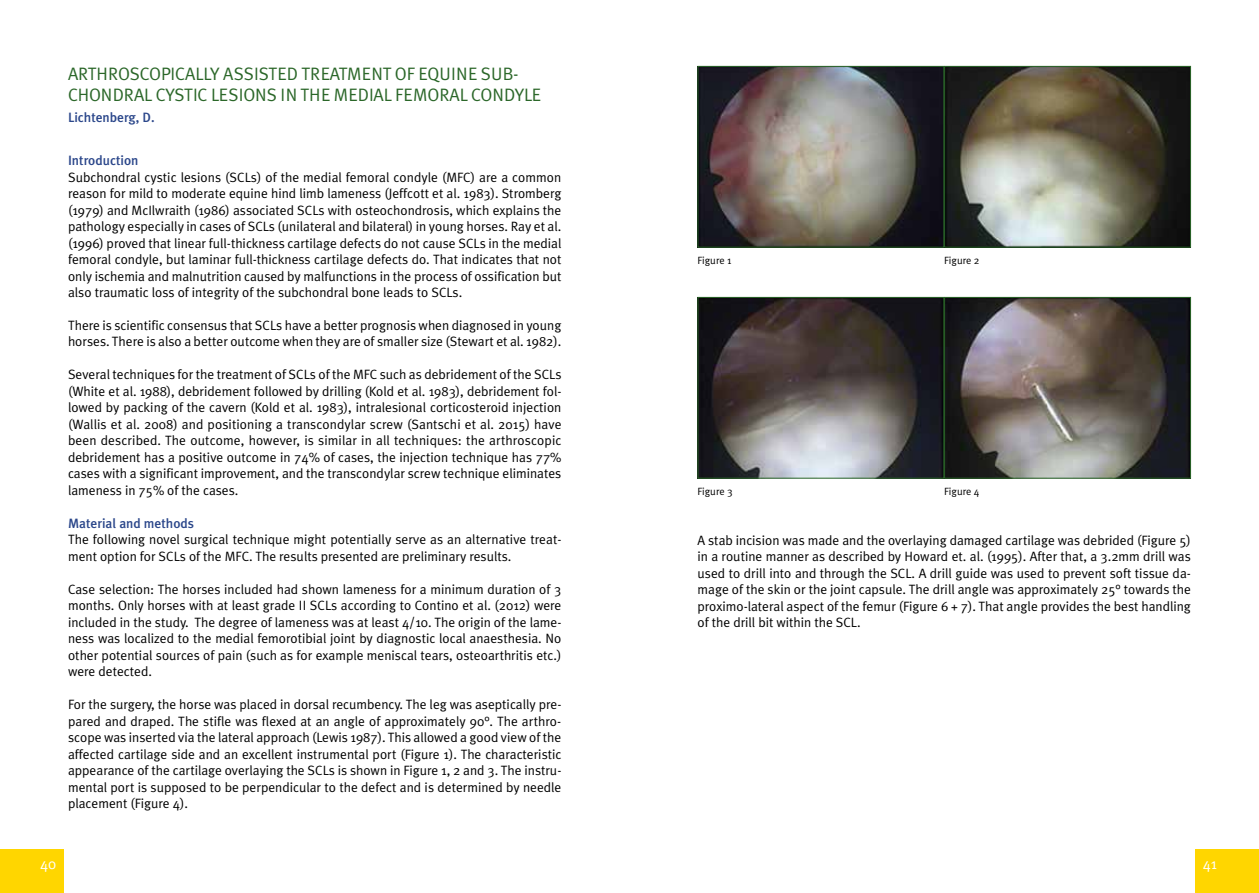
<style>
.page{position:relative;width:1259px;height:893px;background:#fff}
.page>*{position:absolute;margin:0;border:0;box-sizing:border-box;transform-origin:0 0}
.t1{font:18px/21px "Meta Plus Normal";letter-spacing:-.01em;color:#2b6729}
.t2{font:15px "Meta Plus Normal";color:#fff}
.t3{font:13.5px/16.5px "Meta Plus Normal";color:#000;text-align:justify}
.t4{font:500 13.5px "Meta Plus";color:#2a468a}
.t5{font:10.5px "Meta Plus Normal";color:#000}
</style>
<div class="page">
<div style="left:1195px;top:850px;width:64px;height:43px;background:#ffd600"></div>
<div style="left:0;top:850px;width:64px;height:43px;background:#ffd600"></div>
<img style="left:699px;top:68px;width:490px;height:178px">
<div style="left:697px;top:66px;width:247px;height:182px;border:1px solid #2b6729"></div>
<img style="left:699px;top:299px;width:490px;height:177px">
<div style="left:697px;top:297px;width:247px;height:181px;border:1px solid #2b6729"></div>
<div style="left:944px;top:66px;width:247px;height:182px;border:1px solid #2b6729"></div>
<div style="left:944px;top:297px;width:247px;height:181px;border:1px solid #2b6729"></div>
<h1 class="t1" style="left:68px;top:63px;width:474px">ARTHROSCOPICALLY ASSISTED TREATMENT OF EQUINE SUB-<br>CHONDRAL CYSTIC LESIONS IN THE MEDIAL FEMORAL CONDYLE</h1>
<p class="t4" style="left:68px;top:110px;width:88px">Lichtenberg, D.</p>
<p class="t4" style="left:68px;top:152px;width:72px">Introduction</p>
<p class="t3" style="left:68px;top:168px;width:495px">Subchondral cystic lesions (SCLs) of the medial femoral condyle (MFC) are a common reason for mild to moderate equine hind limb lameness (Jeffcott et al. 1983). Stromberg (1979) and McIlwraith (1986) associated SCLs with osteochondrosis, which explains the pathology especially in cases of SCLs (unilateral and bilateral) in young horses. Ray et al. (1996) proved that linear full-thickness cartilage defects do not cause SCLs in the medial femoral condyle, but laminar full-thickness cartilage defects do. That indicates that not only ischemia and malnutrition caused by malfunctions in the process of ossification but also traumatic loss of integrity of the subchondral bone leads to SCLs.</p>
<p class="t3" style="left:68px;top:317px;width:495px">There is scientific consensus that SCLs have a better prognosis when diagnosed in young horses. There is also a better outcome when they are of smaller size (Stewart et al. 1982).</p>
<p class="t3" style="left:68px;top:366px;width:495px">Several techniques for the treatment of SCLs of the MFC such as debridement of the SCLs (White et al. 1988), debridement followed by drilling (Kold et al. 1983), debridement fol&shy;lowed by packing of the cavern (Kold et al. 1983), intralesional corticosteroid injection (Wallis et al. 2008) and positioning a transcondylar screw (Santschi et al. 2015) have been described. The outcome, however, is similar in all techniques: the arthroscopic debridement has a positive outcome in 74% of cases, the injection technique has 77% cases with a significant improvement, and the transcondylar screw technique eliminates lameness in 75% of the cases.</p>
<p class="t4" style="left:68px;top:515px;width:128px">Material and methods</p>
<p class="t3" style="left:68px;top:531px;width:495px">The following novel surgical technique might potentially serve as an alternative treat&shy;ment option for SCLs of the MFC. The results presented are preliminary results.</p>
<p class="t3" style="left:68px;top:581px;width:495px">Case selection: The horses included had shown lameness for a minimum duration of 3 months. Only horses with at least grade II SCLs according to Contino et al. (2012) were included in the study. The degree of lameness was at least 4/10. The origin of the lame&shy;ness was localized to the medial femorotibial joint by diagnostic local anaesthesia. No other potential sources of pain (such as for example meniscal tears, osteoarthritis etc.) were detected.</p>
<p class="t3" style="left:68px;top:696px;width:495px;text-align:left">For the surgery, the horse was placed in dorsal recumbency. The leg was aseptically pre&shy;pared and draped. The stifle was flexed at an angle of approximately 90°. The arthro&shy;scope was inserted via the lateral approach (Lewis 1987). This allowed a good view of the affected cartilage side and an excellent instrumental port (Figure 1). The characteristic appearance of the cartilage overlaying the SCLs is shown in Figure 1, 2 and 3. The instru&shy;mental port is supposed to be perpendicular to the defect and is determined by needle placement (Figure 4).</p>
<p class="t5" style="left:697px;top:254px;width:35px">Figure 1</p>
<p class="t5" style="left:944px;top:254px;width:37px">Figure 2</p>
<p class="t5" style="left:944px;top:485px;width:37px">Figure 4</p>
<p class="t3" style="left:697px;top:531px;width:495px">A stab incision was made and the overlaying damaged cartilage was debrided (Figure 5) in a routine manner as described by Howard et. al. (1995). After that, a 3.2mm drill was used to drill into and through the SCL. A drill guide was used to prevent soft tissue da&shy;mage of the skin or the joint capsule. The drill angle was approximately 25° towards the proximo-lateral aspect of the femur (Figure 6 + 7). That angle provides the best handling of the drill bit within the SCL.</p>
<p class="t5" style="left:697px;top:485px;width:37px">Figure 3</p>
<p class="t2" style="left:40px;top:855px;width:18px">40</p>
<p class="t2" style="left:1202px;top:855px;width:16px">41</p>
</div>
